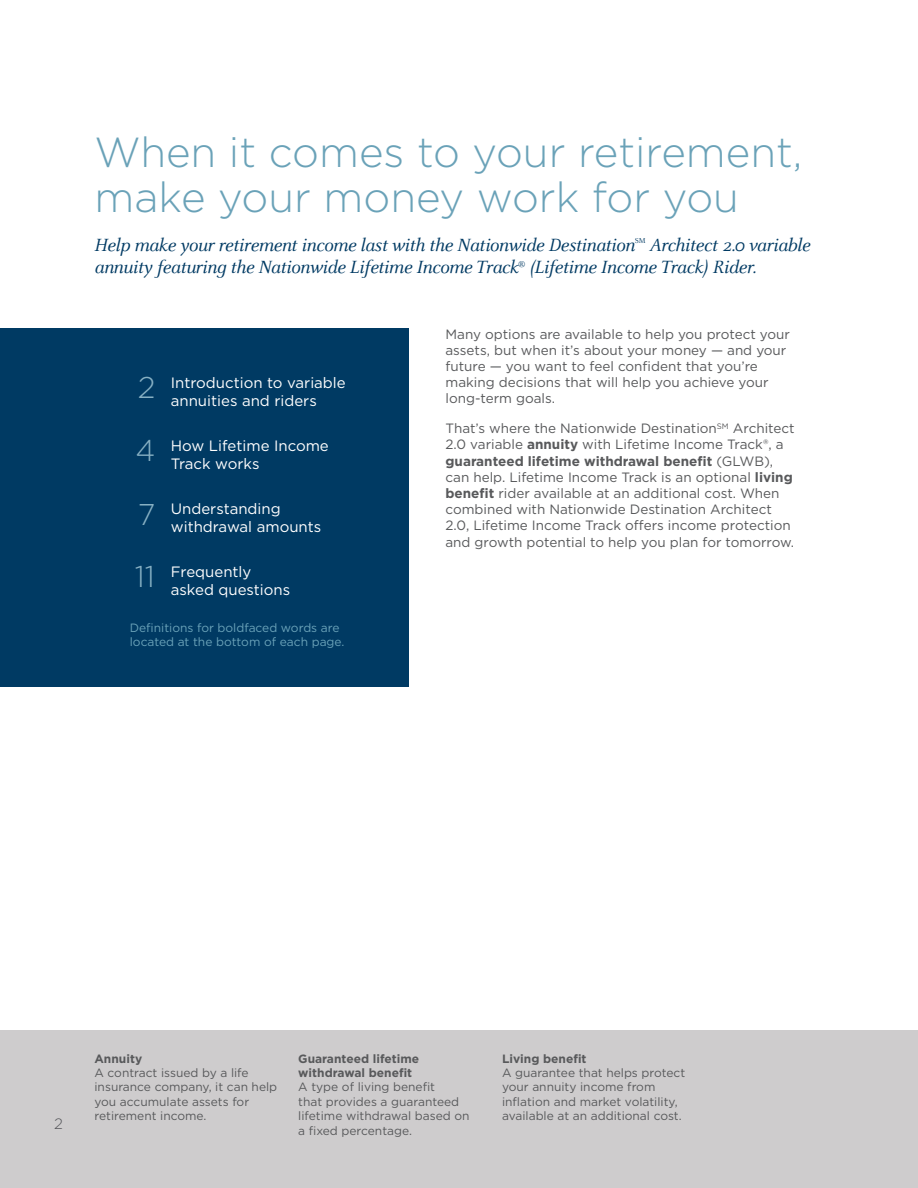
<style>
.page{position:relative;width:918px;height:1188px;background:#fff}
.page>*{position:absolute;margin:0;border:0;box-sizing:border-box;transform-origin:0 0}
.t1{font:300 42px/45px "Gotham";color:#6aa2b8}
.t2{font:300 30px "Gotham";color:#87b0c3}
.t3{font:italic 19.5px "Celeste OT";letter-spacing:-.02em;color:#003a63}
.t4{font:15px/18px "Gotham";color:#fff}
.t5{font:300 15px "Gotham";color:#55565a}
.t6{font:13.5px/16.2px "Gotham";color:#58595b}
.t7{font:12px/14.4px "Gotham";color:#58595b}
.t8{font:12px/14.4px "Gotham";color:#6aa2b8}
.t9{font:700 12px/14.4px "Gotham";color:#58595b}
.t10{font:7.8px "Celeste OT";color:#003a63}
.s1{font-weight:700}
</style>
<div class="page">
<div style="left:0;top:328px;width:408px;height:358px;background:#003a63"></div>
<div style="left:0;top:1030px;width:918px;height:158px;background:#cecccd"></div>
<h1 class="t1" style="left:94px;top:129px;width:710px">When it comes to your retirement, make your money work for you</h1>
<h3 class="t3" style="left:94px;top:234px;width:542px">Help make your retirement income last with the Nationwide Destination</h3>
<p class="t10" style="left:635px;top:236px;width:12px">SM</p>
<h3 class="t3" style="left:650px;top:234px;width:162px">Architect 2.0 variable</h3>
<h3 class="t3" style="left:94px;top:256px;width:426px">annuity featuring the Nationwide Lifetime Income Track</h3>
<p class="t10" style="left:518px;top:259px;width:8px">®</p>
<h3 class="t3" style="left:529px;top:256px;width:229px">(Lifetime Income Track) Rider.</h3>
<h2 class="t2" style="left:138px;top:369px;width:19px">2</h2>
<h2 class="t2" style="left:135px;top:432px;width:21px">4</h2>
<h2 class="t2" style="left:138px;top:495px;width:19px">7</h2>
<h2 class="t2" style="left:135px;top:557px;width:22px">11</h2>
<p class="t4" style="left:171px;top:373px;width:176px">Introduction to variable annuities and riders</p>
<p class="t4" style="left:171px;top:436px;width:160px">How Lifetime Income<br>Track works</p>
<p class="t4" style="left:171px;top:499px;width:152px">Understanding withdrawal amounts</p>
<p class="t4" style="left:171px;top:562px;width:121px">Frequently asked questions</p>
<p class="t8" style="left:130px;top:620px;width:216px">Definitions for boldfaced words are located at the bottom of each page.</p>
<p class="t6" style="left:446px;top:326px;width:346px">Many options are available to help you protect your assets, but when it’s about your money — and your future — you want to feel confident that you’re making decisions that will help you achieve your long-term goals.</p>
<p class="t6" style="left:445px;top:420px;width:351px">That’s where the Nationwide Destination<sup>SM</sup> Architect 2.0 variable <span class="s1">annuity</span> with Lifetime Income Track®, a <span class="s1">guaranteed lifetime withdrawal benefit</span> (GLWB), can help. Lifetime Income Track is an optional <span class="s1">living benefit</span> rider available at an additional cost. When combined with Nationwide Destination Architect 2.0, Lifetime Income Track offers income protection and growth potential to help you plan for tomorrow.</p>
<p class="t5" style="left:54px;top:1114px;width:10px">2</p>
<p class="t9" style="left:94px;top:1051px;width:49px">Annuity</p>
<p class="t7" style="left:94px;top:1065px;width:184px">A contract issued by a life insurance company, it can help you accumulate assets for retirement income.</p>
<p class="t9" style="left:298px;top:1051px;width:122px">Guaranteed lifetime withdrawal benefit</p>
<p class="t7" style="left:298px;top:1080px;width:173px">A type of living benefit<br>that provides a guaranteed lifetime withdrawal based on a fixed percentage.</p>
<p class="t9" style="left:502px;top:1051px;width:86px">Living benefit</p>
<p class="t7" style="left:502px;top:1065px;width:185px">A guarantee that helps protect your annuity income from inflation and market volatility, available at an additional cost.</p>
</div>
